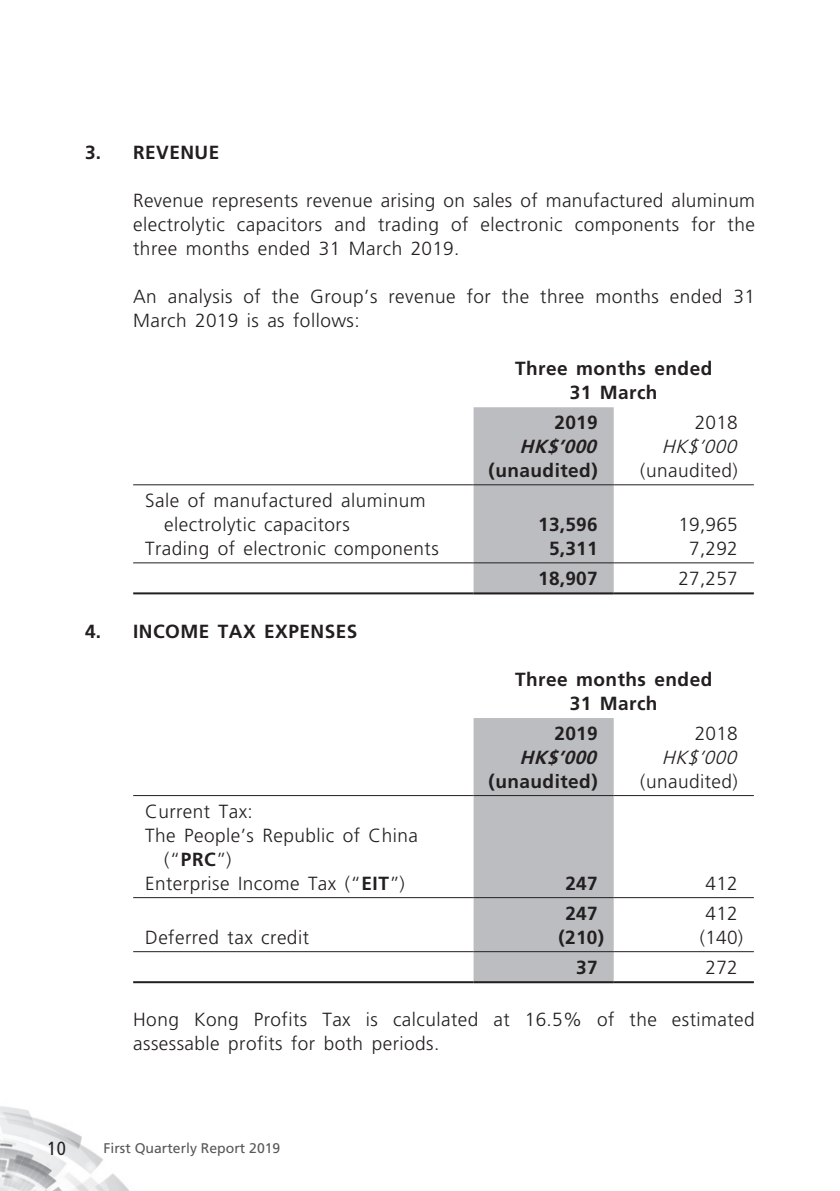
<style>
.page{position:relative;width:840px;height:1191px;background:#fff}
.page>*{position:absolute;margin:0;border:0;box-sizing:border-box;transform-origin:0 0}
._12___P2{font:300 19px/24px "Frutiger LT Std";letter-spacing:.025em;color:#231f20}
._15_Table_Stub{font:300 19px/24px "Frutiger LT Std";letter-spacing:.025em;color:#231f20}
._01_Body_Text{font:700 19px/24px "Frutiger LT Std";letter-spacing:.025em;color:#231f20;text-align:center}
._01_Body_Text-2{font:300 19px "Frutiger LT Std";letter-spacing:.015em;color:#231f20}
._03_H1{font:700 19px "Frutiger LT Std";letter-spacing:.025em;color:#231f20}
._01_Body_Text-3{font:italic 700 19px "Frutiger LT Std";color:#231f20}
._01_Body_Text-4{font:italic 300 19px "Frutiger LT Std";color:#231f20}
.t1{font:condensed 19px "Frutiger LT Std";color:#231f20}
.t2{font:14px "Frutiger LT Std";color:#57585a}
.s1{font-weight:700}
</style>
<div class="page">
<img style="left:0;top:1106px;width:130px;height:85px">
<div style="left:473px;top:407px;width:140px;height:185px;background:#bcbdc0"></div>
<hr style="left:133px;top:484px;width:340px;height:1px;background:#231f20">
<hr style="left:473px;top:484px;width:140px;height:1px;background:#231f20">
<hr style="left:613px;top:484px;width:140px;height:1px;background:#231f20">
<hr style="left:133px;top:562px;width:340px;height:1px;background:#231f20">
<hr style="left:473px;top:562px;width:140px;height:1px;background:#231f20">
<hr style="left:613px;top:562px;width:140px;height:1px;background:#231f20">
<hr style="left:133px;top:592px;width:340px;height:2px;background:#231f20">
<hr style="left:473px;top:592px;width:140px;height:2px;background:#231f20">
<hr style="left:613px;top:592px;width:140px;height:2px;background:#231f20">
<div style="left:473px;top:718px;width:140px;height:263px;background:#bcbdc0"></div>
<hr style="left:133px;top:795px;width:340px;height:1px;background:#231f20">
<hr style="left:473px;top:795px;width:140px;height:1px;background:#231f20">
<hr style="left:613px;top:795px;width:140px;height:1px;background:#231f20">
<hr style="left:133px;top:897px;width:340px;height:1px;background:#231f20">
<hr style="left:473px;top:897px;width:140px;height:1px;background:#231f20">
<hr style="left:613px;top:897px;width:140px;height:1px;background:#231f20">
<hr style="left:133px;top:951px;width:340px;height:1px;background:#231f20">
<hr style="left:473px;top:951px;width:140px;height:1px;background:#231f20">
<hr style="left:613px;top:951px;width:140px;height:1px;background:#231f20">
<hr style="left:133px;top:981px;width:340px;height:2px;background:#231f20">
<hr style="left:473px;top:981px;width:140px;height:2px;background:#231f20">
<hr style="left:613px;top:981px;width:140px;height:2px;background:#231f20">
<p class="_03_H1" style="left:85px;top:141px;width:136px">3. REVENUE</p>
<p class="_12___P2" style="left:133px;top:188px;width:623px;text-align:justify">Revenue represents revenue arising on sales of manufactured aluminum electrolytic capacitors and trading of electronic components for the three months ended 31 March 2019.</p>
<p class="_12___P2" style="left:133px;top:284px;width:623px">An analysis of the Group’s revenue for the three months ended 31<br>March 2019 is as follows:</p>
<p class="_01_Body_Text" style="left:515px;top:356px;width:199px">Three months ended<br>31 March</p>
<p class="_01_Body_Text" style="left:554px;top:410px;width:45px">2019</p>
<p class="_01_Body_Text-2" style="left:694px;top:411px;width:45px">2018</p>
<p class="_01_Body_Text-3" style="left:519px;top:435px;width:84px">HK$’000</p>
<p class="_01_Body_Text-4" style="left:661px;top:435px;width:81px">HK$’000</p>
<p class="_01_Body_Text" style="left:488px;top:458px;width:111px">(unaudited)</p>
<p class="_01_Body_Text-2" style="left:640px;top:459px;width:99px">(unaudited)</p>
<p class="_15_Table_Stub" style="left:164px;top:488px;width:263px;text-indent:-19px">Sale of manufactured aluminum electrolytic capacitors</p>
<p class="_01_Body_Text" style="left:538px;top:512px;width:61px">13,596</p>
<p class="_01_Body_Text-2" style="left:678px;top:513px;width:61px">19,965</p>
<p class="_15_Table_Stub" style="left:145px;top:536px;width:295px">Trading of electronic components</p>
<p class="_01_Body_Text" style="left:548px;top:536px;width:50px">5,311</p>
<p class="_01_Body_Text-2" style="left:688px;top:537px;width:50px">7,292</p>
<p class="_01_Body_Text" style="left:538px;top:566px;width:61px">18,907</p>
<p class="_01_Body_Text-2" style="left:678px;top:567px;width:61px">27,257</p>
<p class="_03_H1" style="left:85px;top:620px;width:273px">4. INCOME TAX EXPENSES</p>
<p class="_01_Body_Text" style="left:515px;top:667px;width:199px">Three months ended<br>31 March</p>
<p class="_01_Body_Text" style="left:554px;top:721px;width:45px">2019</p>
<p class="_01_Body_Text-2" style="left:694px;top:722px;width:45px">2018</p>
<p class="_01_Body_Text-3" style="left:519px;top:746px;width:84px">HK$’000</p>
<p class="_01_Body_Text-4" style="left:661px;top:746px;width:81px">HK$’000</p>
<p class="_01_Body_Text" style="left:488px;top:769px;width:111px">(unaudited)</p>
<p class="_01_Body_Text-2" style="left:640px;top:770px;width:99px">(unaudited)</p>
<p class="_15_Table_Stub" style="left:145px;top:799px;width:109px">Current Tax:</p>
<p class="_15_Table_Stub" style="left:164px;top:823px;width:255px;text-indent:-19px">The People’s Republic of China (“<span class="s1">PRC</span>”)</p>
<p class="_15_Table_Stub" style="left:145px;top:871px;width:261px">Enterprise Income Tax (“<span class="s1">EIT</span>”)</p>
<p class="_01_Body_Text" style="left:565px;top:871px;width:34px">247</p>
<p class="_01_Body_Text-2" style="left:705px;top:872px;width:34px">412</p>
<p class="_01_Body_Text" style="left:565px;top:901px;width:34px">247</p>
<p class="_01_Body_Text-2" style="left:705px;top:902px;width:34px">412</p>
<p class="_15_Table_Stub" style="left:145px;top:925px;width:165px">Deferred tax credit</p>
<p class="_01_Body_Text" style="left:558px;top:925px;width:47px">(210)</p>
<p class="_01_Body_Text-2" style="left:699px;top:926px;width:45px">(140)</p>
<p class="_01_Body_Text" style="left:576px;top:955px;width:23px">37</p>
<p class="_01_Body_Text-2" style="left:705px;top:956px;width:34px">272</p>
<p class="_12___P2" style="left:133px;top:1008px;width:622px">Hong Kong Profits Tax is calculated at 16.5% of the estimated assessable profits for both periods.</p>
<p class="t1" style="left:48px;top:1137px;width:20px">10</p>
<p class="t2" style="left:103px;top:1139px;width:178px">First Quarterly Report 2019</p>
</div>
